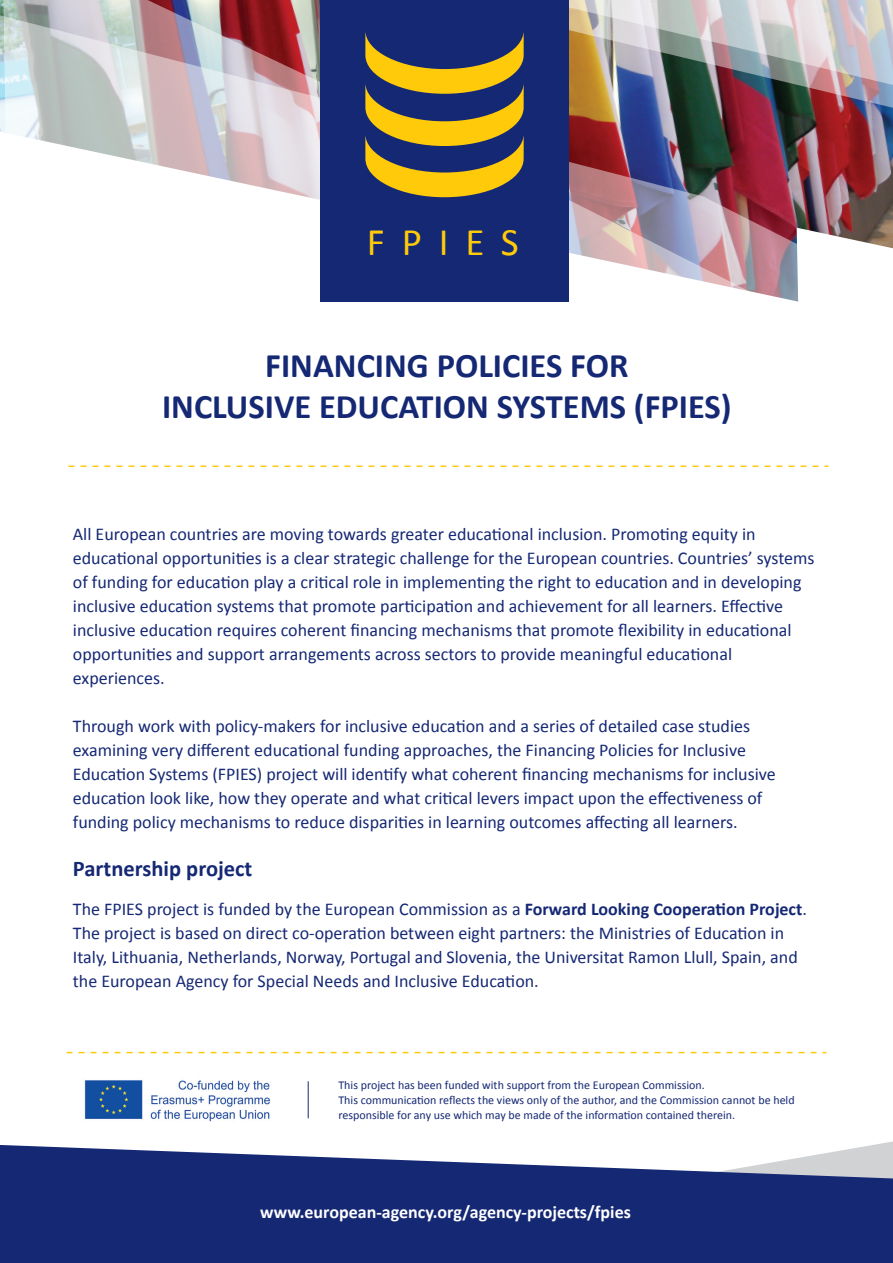
<style>
.page{position:relative;width:893px;height:1263px;background:#fff}
.page>*{position:absolute;margin:0;border:0;box-sizing:border-box;transform-origin:0 0}
.t1{font:39.15px "Calibri";color:#feca0a}
.t2{font:700 34.5px/40.5px "Calibri";color:#152874;text-align:center}
.t3{font:700 22.5px "Calibri";color:#152874}
.t4{font:18px/24px "Calibri";color:#152874}
.t5{font:700 18px "Calibri";color:#fff}
.t6{font:12px/15px "Calibri";color:#152874}
.s1{font-weight:700}
</style>
<div class="page">
<svg style="left:68px;top:465px;width:760px;height:2px"></svg>
<svg style="left:67px;top:1052px;width:759px;height:1px"></svg>
<svg style="left:2px;top:0;width:891px;height:302px"></svg>
<img style="left:569px;top:196px;width:324px;height:20px">
<img style="left:569px;top:0;width:324px;height:196px">
<div style="left:320px;top:0;width:249px;height:302px;background:#152874"></div>
<svg style="left:365px;top:32px;width:159px;height:165px"></svg>
<svg style="left:0;top:1145px;width:893px;height:118px;background:#344586"></svg>
<hr style="left:308px;top:1081px;width:1px;height:37px;background:#152874">
<img style="left:84px;top:1080px;width:187px;height:42px">
<p class="t1" style="left:367px;top:217px;width:153px">F P I E S</p>
<h1 class="t2" style="left:162px;top:345px;width:571px">FINANCING POLICIES FOR<br>INCLUSIVE EDUCATION SYSTEMS (FPIES)</h1>
<p class="t4" style="left:73px;top:522px;width:743px">All European countries are moving towards greater educational inclusion. Promoting equity in educational opportunities is a clear strategic challenge for the European countries. Countries’ systems of funding for education play a critical role in implementing the right to education and in developing inclusive education systems that promote participation and achievement for all learners. Effective inclusive education requires coherent financing mechanisms that promote flexibility in educational opportunities and support arrangements across sectors to provide meaningful educational experiences.</p>
<p class="t4" style="left:73px;top:714px;width:704px">Through work with policy-makers for inclusive education and a series of detailed case studies examining very different educational funding approaches, the Financing Policies for Inclusive Education Systems (FPIES) project will identify what coherent financing mechanisms for inclusive education look like, how they operate and what critical levers impact upon the effectiveness of funding policy mechanisms to reduce disparities in learning outcomes affecting all learners.</p>
<h2 class="t3" style="left:73px;top:854px;width:181px">Partnership project</h2>
<p class="t4" style="left:73px;top:897px;width:735px">The FPIES project is funded by the European Commission as a <span class="s1">Forward Looking Cooperation Project</span>.<br>The project is based on direct co-operation between eight partners: the Ministries of Education in Italy, Lithuania, Netherlands, Norway, Portugal and Slovenia, the Universitat Ramon Llull, Spain, and the European Agency for Special Needs and Inclusive Education.</p>
<p class="t6" style="left:338px;top:1077px;width:458px">This project has been funded with support from the European Commission.<br>This communication reflects the views only of the author, and the Commission cannot be held responsible for any use which may be made of the information contained therein.</p>
<p class="t5" style="left:260px;top:1200px;width:372px">www.european-agency.org/agency-projects/fpies</p>
</div>
